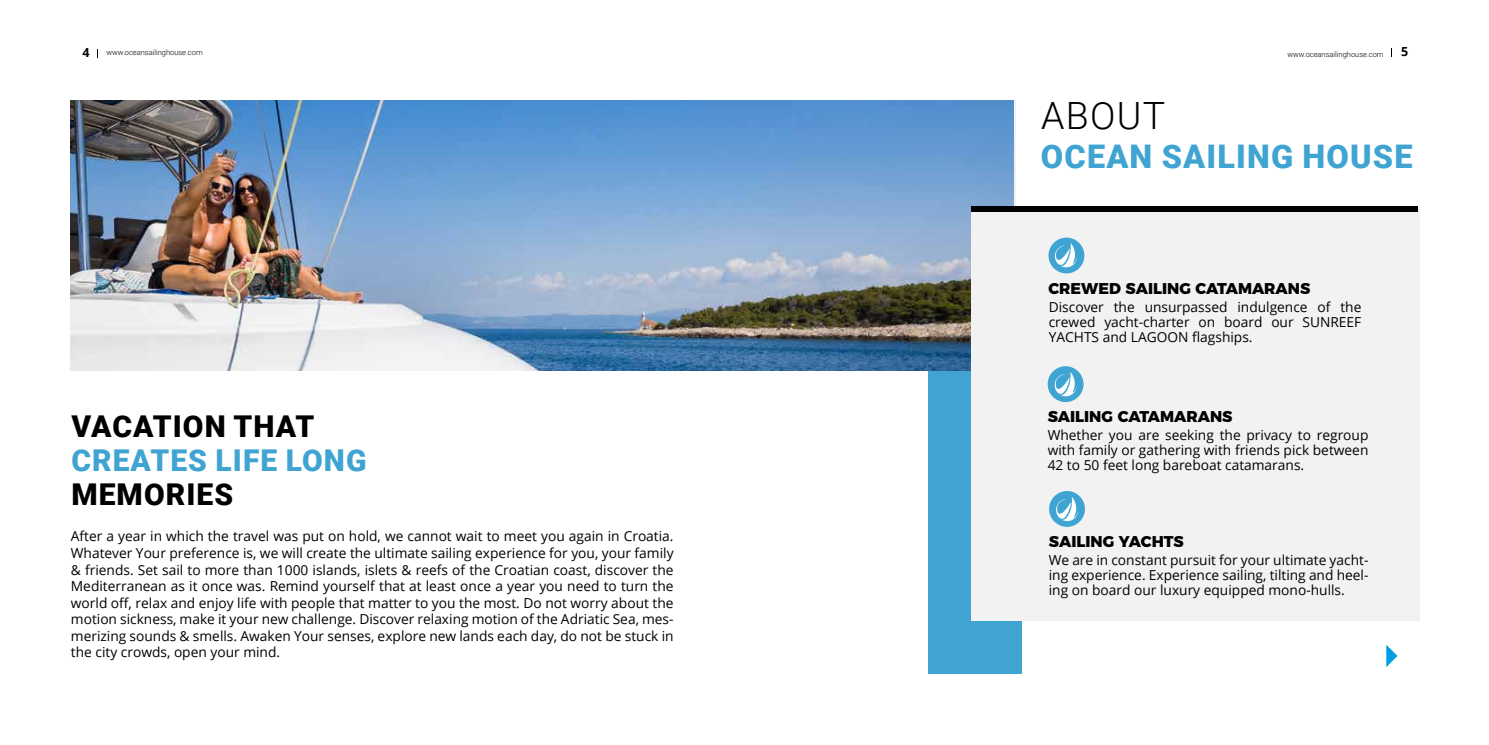
<style>
.page{position:relative;width:1489px;height:745px;background:#fff}
.page>*{position:absolute;margin:0;border:0;box-sizing:border-box;transform-origin:0 0}
.t1{font:300 37.5px "Roboto";letter-spacing:.035em;color:#000}
.t2{font:900 32.5px "Roboto";letter-spacing:.035em;color:#40a4d2}
.t3{font:900 30px "Roboto";letter-spacing:.035em;color:#000}
.t4{font:900 30px "Roboto";letter-spacing:.035em;color:#40a4d2}
.t5{font:800 15.62px "Montserrat";color:#000}
.t6{font:13.75px/16.5px "Open Sans";color:#000;text-align:justify}
.t7{font:700 12.5px "Open Sans";color:#000}
.t8{font:300 7.5px "Roboto";color:#000}
</style>
<div class="page">
<div style="left:928px;top:355px;width:94px;height:318px;background:#40a4d2"></div>
<img style="left:71px;top:100px;width:942px;height:270px">
<div style="left:971px;top:207px;width:448px;height:412px;background:#f2f2f2"></div>
<div style="left:1048px;top:237px;width:36px;height:36px;background:#40a4d2;border-radius:50%"></div>
<div style="left:1047px;top:366px;width:36px;height:36px;background:#40a4d2;border-radius:50%"></div>
<div style="left:1049px;top:490px;width:35px;height:36px;background:#40a4d2;border-radius:50%"></div>
<div style="left:971px;top:206px;width:446px;height:6px;background:#000"></div>
<svg style="left:1054px;top:243px;width:22px;height:24px"></svg>
<svg style="left:1054px;top:372px;width:22px;height:24px"></svg>
<svg style="left:1056px;top:497px;width:21px;height:23px"></svg>
<svg style="left:1386px;top:645px;width:11px;height:21px"></svg>
<p class="t7" style="left:82px;top:43px;width:9px">4</p>
<p class="t8" style="left:106px;top:47px;width:98px">www.oceansailinghouse.com</p>
<p class="t8" style="left:1287px;top:49px;width:98px">www.oceansailinghouse.com</p>
<p class="t7" style="left:1400px;top:43px;width:9px">5</p>
<h1 class="t1" style="left:1040px;top:89px;width:126px">ABOUT</h1>
<h2 class="t2" style="left:1040px;top:133px;width:373px">OCEAN SAILING HOUSE</h2>
<p class="t5" style="left:1048px;top:276px;width:263px">CREWED SAILING CATAMARANS</p>
<h3 class="t3" style="left:71px;top:405px;width:244px">VACATION THAT</h3>
<h3 class="t4" style="left:71px;top:439px;width:296px">CREATES LIFE LONG</h3>
<h3 class="t3" style="left:71px;top:472px;width:163px">MEMORIES</h3>
<p class="t6" style="left:71px;top:527px;width:604px">After a year in which the travel was put on hold, we cannot wait to meet you again in Croatia.<br>Whatever Your preference is, we will create the ultimate sailing experience for you, your family &amp; friends. Set sail to more than 1000 islands, islets &amp; reefs of the Croatian coast, discover the Mediterranean as it once was. Remind yourself that at least once a year you need to turn the world off, relax and enjoy life with people that matter to you the most. Do not worry about the motion sickness, make it your new challenge. Discover relaxing motion of the Adriatic Sea, mes&shy;merizing sounds &amp; smells. Awaken Your senses, explore new lands each day, do not be stuck in the city crowds, open your mind.</p>
<p class="t6" style="left:1048px;top:299px;width:314px;line-height:15px">Discover the unsurpassed indulgence of the crewed yacht-charter on board our SUNREEF YACHTS and LAGOON flagships.</p>
<p class="t5" style="left:1047px;top:403px;width:186px">SAILING CATAMARANS</p>
<p class="t6" style="left:1047px;top:426px;width:322px;line-height:15px">Whether you are seeking the privacy to regroup with family or gathering with friends pick between 42 to 50 feet long bareboat catamarans.</p>
<p class="t5" style="left:1048px;top:528px;width:136px">SAILING YACHTS</p>
<p class="t6" style="left:1048px;top:552px;width:321px;line-height:15px">We are in constant pursuit for your ultimate yacht&shy;ing experience. Experience sailing, tilting and heel&shy;ing on board our luxury equipped mono-hulls.</p>
</div>
